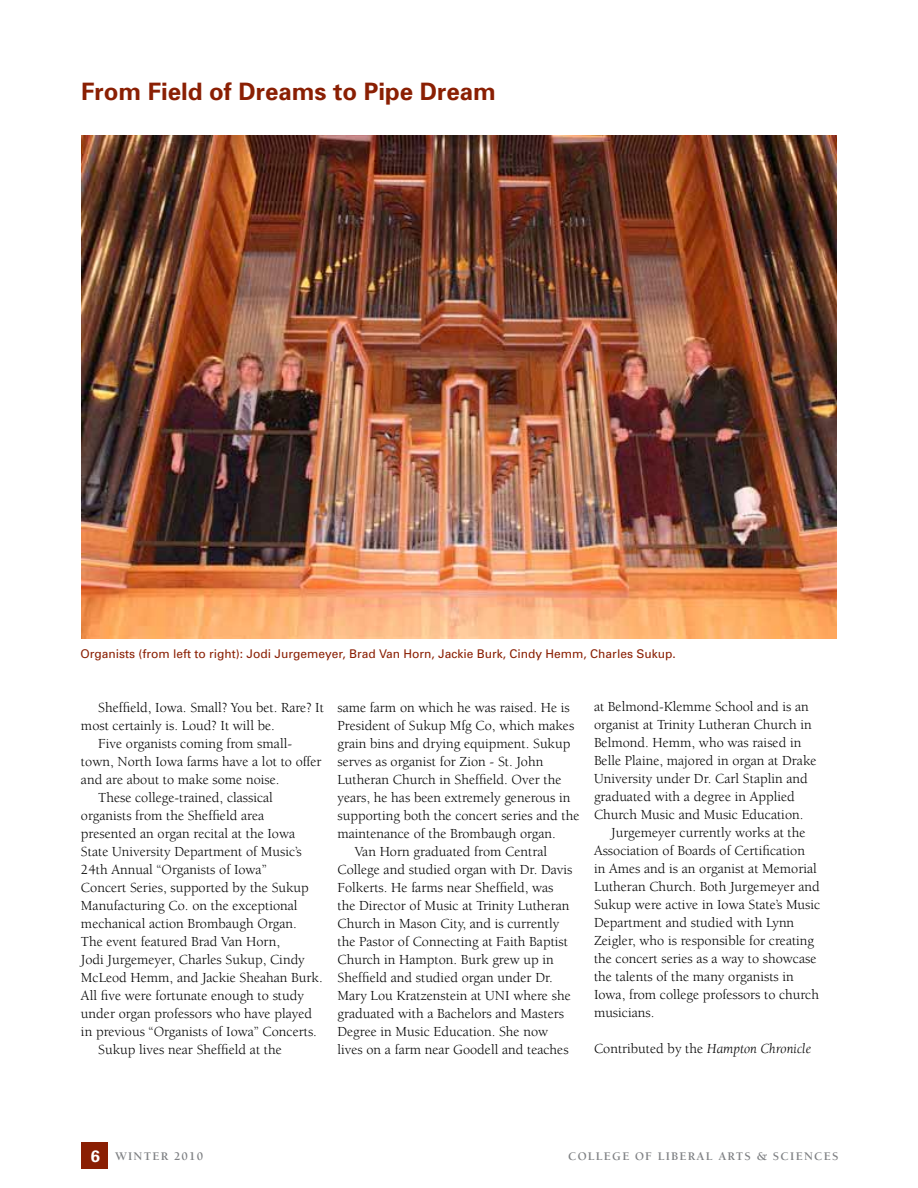
<style>
.page{position:relative;width:918px;height:1188px;background:#fff}
.page>*{position:absolute;margin:0;border:0;box-sizing:border-box;transform-origin:0 0}
.t1{font:700 24px "Univers";color:#8a1f03}
.t2{font:14.25px "Berkeley";color:#000}
.t3{font:12px "Univers";color:#8a1f03}
.t4{font:700 12px "Berkeley";letter-spacing:.1em;color:#7e8083}
.s1{font-style:italic}
.s2{font-family:"Univers";font-size:16.5px;color:#fff}
</style>
<div class="page">
<div style="left:81px;top:1142px;width:27px;height:27px;background:#8a1f03"></div>
<img style="left:81px;top:135px;width:756px;height:504px">
<h1 class="t1" style="left:81px;top:77px;width:416px">From Field of Dreams to Pipe Dream</h1>
<p class="t3" style="left:81px;top:646px;width:597px">Organists (from left to right): Jodi Jurgemeyer, Brad Van Horn, Jackie Burk, Cindy Hemm, Charles Sukup.</p>
<p class="t2" style="left:98px;top:700px;width:227px">Sheffield, Iowa. Small? You bet. Rare? It</p>
<p class="t2" style="left:81px;top:718px;width:195px">most certainly is. Loud? It will be.</p>
<p class="t2" style="left:98px;top:736px;width:195px">Five organists coming from small-</p>
<p class="t2" style="left:81px;top:754px;width:242px">town, North Iowa farms have a lot to offer</p>
<p class="t2" style="left:81px;top:772px;width:200px">and are about to make some noise.</p>
<p class="t2" style="left:98px;top:790px;width:176px">These college-trained, classical</p>
<p class="t2" style="left:81px;top:808px;width:185px">organists from the Sheffield area</p>
<p class="t2" style="left:81px;top:826px;width:216px">presented an organ recital at the Iowa</p>
<p class="t2" style="left:81px;top:844px;width:222px">State University Department of Music’s</p>
<p class="t2" style="left:81px;top:862px;width:187px">24th Annual “Organists of Iowa”</p>
<p class="t2" style="left:81px;top:880px;width:229px">Concert Series, supported by the Sukup</p>
<p class="t2" style="left:81px;top:898px;width:218px">Manufacturing Co. on the exceptional</p>
<p class="t2" style="left:81px;top:916px;width:217px">mechanical action Brombaugh Organ.</p>
<p class="t2" style="left:81px;top:934px;width:201px">The event featured Brad Van Horn,</p>
<p class="t2" style="left:81px;top:952px;width:225px">Jodi Jurgemeyer, Charles Sukup, Cindy</p>
<p class="t2" style="left:81px;top:970px;width:243px">McLeod Hemm, and Jackie Sheahan Burk.</p>
<p class="t2" style="left:81px;top:988px;width:225px">All five were fortunate enough to study</p>
<p class="t2" style="left:81px;top:1006px;width:233px">under organ professors who have played</p>
<p class="t2" style="left:81px;top:1024px;width:237px">in previous “Organists of Iowa” Concerts.</p>
<p class="t2" style="left:98px;top:1042px;width:185px">Sukup lives near Sheffield at the</p>
<p class="t2" style="left:337px;top:700px;width:234px">same farm on which he was raised. He is</p>
<p class="t2" style="left:337px;top:718px;width:238px">President of Sukup Mfg Co, which makes</p>
<p class="t2" style="left:337px;top:736px;width:234px">grain bins and drying equipment. Sukup</p>
<p class="t2" style="left:337px;top:754px;width:207px">serves as organist for Zion - St. John</p>
<p class="t2" style="left:337px;top:772px;width:225px">Lutheran Church in Sheffield. Over the</p>
<p class="t2" style="left:337px;top:790px;width:235px">years, he has been extremely generous in</p>
<p class="t2" style="left:337px;top:808px;width:243px">supporting both the concert series and the</p>
<p class="t2" style="left:337px;top:826px;width:220px">maintenance of the Brombaugh organ.</p>
<p class="t2" style="left:355px;top:844px;width:194px">Van Horn graduated from Central</p>
<p class="t2" style="left:337px;top:862px;width:236px">College and studied organ with Dr. Davis</p>
<p class="t2" style="left:337px;top:880px;width:218px">Folkerts. He farms near Sheffield, was</p>
<p class="t2" style="left:337px;top:898px;width:233px">the Director of Music at Trinity Lutheran</p>
<p class="t2" style="left:337px;top:916px;width:223px">Church in Mason City, and is currently</p>
<p class="t2" style="left:337px;top:934px;width:232px">the Pastor of Connecting at Faith Baptist</p>
<p class="t2" style="left:337px;top:952px;width:218px">Church in Hampton. Burk grew up in</p>
<p class="t2" style="left:337px;top:970px;width:217px">Sheffield and studied organ under Dr.</p>
<p class="t2" style="left:337px;top:988px;width:235px">Mary Lou Kratzenstein at UNI where she</p>
<p class="t2" style="left:337px;top:1006px;width:228px">graduated with a Bachelors and Masters</p>
<p class="t2" style="left:337px;top:1024px;width:212px">Degree in Music Education. She now</p>
<p class="t2" style="left:337px;top:1042px;width:233px">lives on a farm near Goodell and teaches</p>
<p class="t2" style="left:594px;top:699px;width:216px">at Belmond-Klemme School and is an</p>
<p class="t2" style="left:594px;top:717px;width:219px">organist at Trinity Lutheran Church in</p>
<p class="t2" style="left:594px;top:735px;width:209px">Belmond. Hemm, who was raised in</p>
<p class="t2" style="left:594px;top:753px;width:224px">Belle Plaine, majored in organ at Drake</p>
<p class="t2" style="left:594px;top:771px;width:215px">University under Dr. Carl Staplin and</p>
<p class="t2" style="left:594px;top:789px;width:202px">graduated with a degree in Applied</p>
<p class="t2" style="left:594px;top:807px;width:211px">Church Music and Music Education.</p>
<p class="t2" style="left:611px;top:825px;width:196px">Jurgemeyer currently works at the</p>
<p class="t2" style="left:594px;top:843px;width:213px">Association of Boards of Certification</p>
<p class="t2" style="left:594px;top:861px;width:224px">in Ames and is an organist at Memorial</p>
<p class="t2" style="left:594px;top:879px;width:227px">Lutheran Church. Both Jurgemeyer and</p>
<p class="t2" style="left:594px;top:897px;width:228px">Sukup were active in Iowa State’s Music</p>
<p class="t2" style="left:594px;top:915px;width:202px">Department and studied with Lynn</p>
<p class="t2" style="left:594px;top:933px;width:222px">Zeigler, who is responsible for creating</p>
<p class="t2" style="left:594px;top:951px;width:224px">the concert series as a way to showcase</p>
<p class="t2" style="left:594px;top:969px;width:201px">the talents of the many organists in</p>
<p class="t2" style="left:594px;top:987px;width:227px">Iowa, from college professors to church</p>
<p class="t2" style="left:594px;top:1005px;width:62px">musicians.</p>
<p class="t2" style="left:594px;top:1041px;width:219px">Contributed by the <span class="s1">Hampton Chronicle</span></p>
<p class="t4" style="left:91px;top:1150px;width:114px"><span class="s2">6</span> WINTER 2010</p>
<p class="t4" style="left:568px;top:1150px;width:272px">COLLEGE OF LIBERAL ARTS &amp; SCIENCES</p>
</div>
